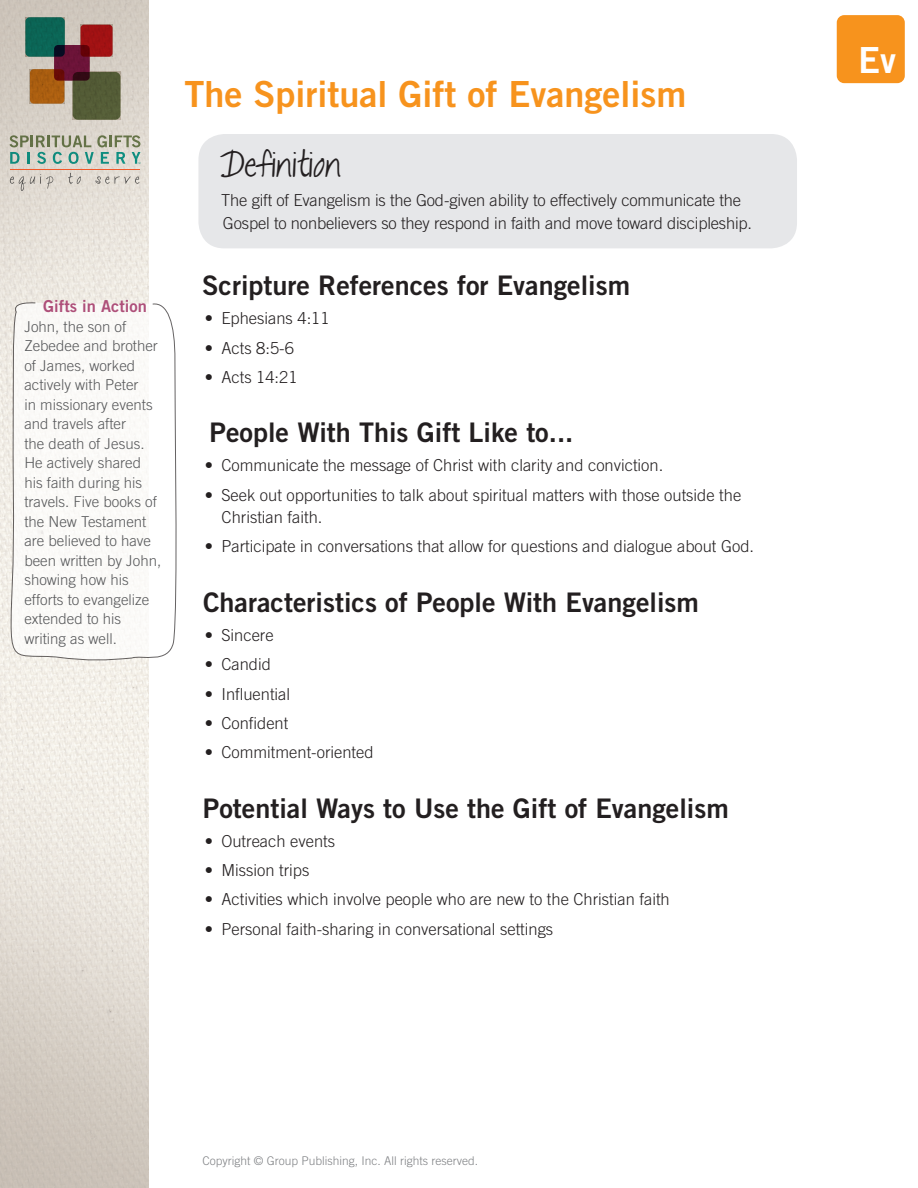
<style>
.page{position:relative;width:918px;height:1188px;background:#fff}
.page>*{position:absolute;margin:0;border:0;box-sizing:border-box;transform-origin:0 0}
.Head{font:36px "Trade Gothic LT Std Bd 2";color:#f7931d}
.Head-2{font:36px "Talkingtothe Moon";color:#231f20}
.Head-3{font:36px "Trade Gothic LT Std Bd 2";color:#fff}
.Head-4{font:27px "Trade Gothic LT Std Bd 2";color:#231f20}
.t1{font:300 16.5px/22.5px "Trade Gothic LT Std";color:#231f20}
.t2{font:16.5px "Trade Gothic LT Std Bd 2";color:#ae4f79}
.t3{font:300 15px/19.5px "Trade Gothic LT Std";color:#57585a}
.t4{font:300 12px "Trade Gothic LT Std";color:#808285}
</style>
<div class="page">
<img style="left:0;top:0;width:148px;height:1188px">
<div style="left:198px;top:134px;width:599px;height:114px;background:#e6e7e9;border-radius:26px"></div>
<div style="left:837px;top:15px;width:68px;height:68px;background:#f7931d;border-radius:7px"></div>
<svg style="left:9px;top:302px;width:168px;height:360px"></svg>
<div style="left:25px;top:17px;width:40px;height:40px;background:#0b6555;border-radius:4px"></div>
<div style="left:81px;top:25px;width:32px;height:32px;background:#a11113;border-radius:4px"></div>
<div style="left:30px;top:69px;width:34px;height:35px;background:#aa5e10;border-radius:4px"></div>
<svg style="left:54px;top:45px;width:36px;height:36px"></svg>
<svg style="left:73px;top:72px;width:47px;height:48px;background:#515634"></svg>
<hr style="left:10px;top:169px;width:129px;height:1px;background:#f15929">
<svg style="left:10px;top:174px;width:43px;height:17px"></svg>
<svg style="left:68px;top:173px;width:13px;height:11px"></svg>
<svg style="left:95px;top:176px;width:44px;height:8px"></svg>
<svg style="left:10px;top:135px;width:131px;height:29px;background:#aebbac"></svg>
<p class="t2" style="left:43px;top:296px;width:105px">Gifts in Action</p>
<p class="t3" style="left:24px;top:316px;width:138px">John, the son of<br>Zebedee and brother of James, worked actively with Peter<br>in missionary events and travels after<br>the death of Jesus.<br>He actively shared his faith during his travels. Five books of the New Testament are believed to have been written by John, showing how his efforts to evangelize extended to his writing as well.</p>
<p class="Head" style="left:184px;top:72px;width:503px">The Spiritual Gift of Evangelism</p>
<p class="Head-2" style="left:220px;top:144px;width:123px">Definition</p>
<p class="t1" style="left:221px;top:189px;width:533px">The gift of Evangelism is the God-given ability to effectively communicate the<br>Gospel to nonbelievers so they respond in faith and move toward discipleship.</p>
<p class="Head-4" style="left:202px;top:269px;width:430px">Scripture References for Evangelism</p>
<p class="t1" style="left:205px;top:307px;width:126px">• Ephesians 4:11</p>
<p class="t1" style="left:205px;top:336px;width:90px">• Acts 8:5-6</p>
<p class="t1" style="left:205px;top:366px;width:94px">• Acts 14:21</p>
<p class="Head-4" style="left:210px;top:416px;width:365px">People With This Gift Like to...</p>
<p class="t1" style="left:205px;top:454px;width:460px">• Communicate the message of Christ with clarity and conviction.</p>
<p class="t1" style="left:222px;top:483px;width:521px;text-indent:-17px">• Seek out opportunities to talk about spiritual matters with those outside the<br>Christian faith.</p>
<p class="t1" style="left:205px;top:535px;width:551px">• Participate in conversations that allow for questions and dialogue about God.</p>
<p class="Head-4" style="left:203px;top:586px;width:497px">Characteristics of People With Evangelism</p>
<p class="t1" style="left:205px;top:624px;width:70px">• Sincere</p>
<p class="t1" style="left:205px;top:653px;width:68px">• Candid</p>
<p class="t1" style="left:205px;top:682px;width:87px">• Influential</p>
<p class="t1" style="left:205px;top:712px;width:85px">• Confident</p>
<p class="t1" style="left:205px;top:741px;width:170px">• Commitment-oriented</p>
<p class="Head-4" style="left:203px;top:791px;width:528px">Potential Ways to Use the Gift of Evangelism</p>
<p class="t1" style="left:205px;top:829px;width:132px">• Outreach events</p>
<p class="t1" style="left:205px;top:859px;width:106px">• Mission trips</p>
<p class="t1" style="left:205px;top:888px;width:466px">• Activities which involve people who are new to the Christian faith</p>
<p class="t1" style="left:205px;top:917px;width:350px">• Personal faith-sharing in conversational settings</p>
<p class="t4" style="left:202px;top:1154px;width:277px">Copyright © Group Publishing, Inc. All rights reserved.</p>
<p class="Head-3" style="left:858px;top:37px;width:39px">Ev</p>
</div>
